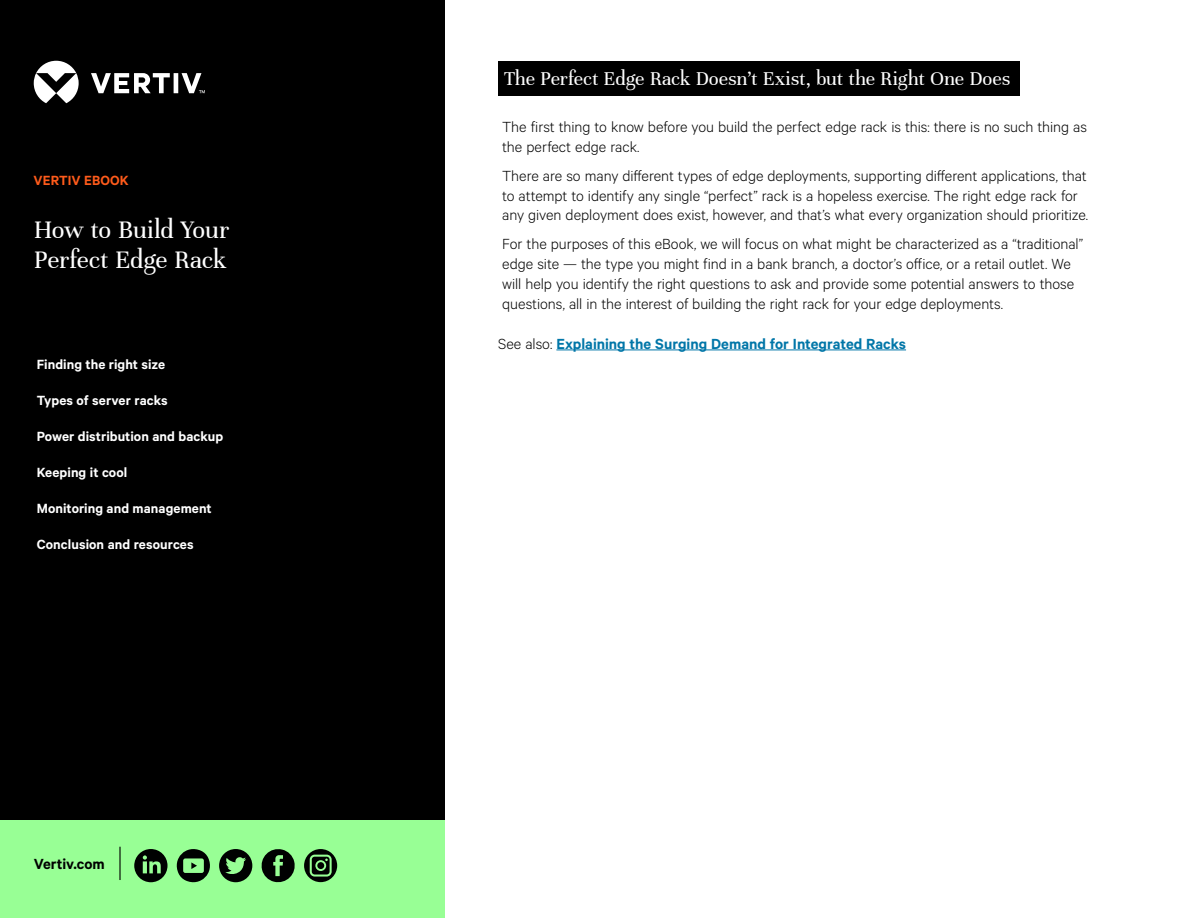
<style>
.page{position:relative;width:1188px;height:918px;background:#fff}
.page>*{position:absolute;margin:0;border:0;box-sizing:border-box;transform-origin:0 0}
.t1{font:27px/30px "Unna";letter-spacing:-.01em;color:#fff}
.t2{font:21px "Unna";letter-spacing:-.005em;color:#fff}
.t3{font:300 16.5px/19.8px "Calibre";color:#000}
.t4{font:600 16.5px "Calibre";color:#0076a8}
.t5{font:600 16.5px "Calibre";color:#000}
.t6{font:600 15px "Calibre";letter-spacing:.005em;color:#fff}
.t7{font:600 15px "Calibre";letter-spacing:.005em;color:#fe5b1b}
.s1{font-weight:300;color:#000}
</style>
<div class="page">
<div style="left:498px;top:61px;width:522px;height:35px;background:#000"></div>
<div style="left:0;top:0;width:444px;height:918px;background:#000"></div>
<div style="left:0;top:821px;width:444px;height:97px;background:#98ff95"></div>
<svg style="left:34px;top:61px;width:171px;height:42px"></svg>
<hr style="left:119px;top:847px;width:2px;height:33px;background:#000">
<hr style="left:556px;top:350px;width:350px;height:1px;background:#0076a8">
<svg style="left:134px;top:849px;width:34px;height:33px"></svg>
<svg style="left:177px;top:849px;width:33px;height:34px"></svg>
<svg style="left:219px;top:849px;width:33px;height:33px"></svg>
<svg style="left:262px;top:849px;width:33px;height:33px"></svg>
<svg style="left:304px;top:849px;width:33px;height:33px"></svg>
<p class="t7" style="left:34px;top:172px;width:97px">VERTIV EBOOK</p>
<h1 class="t1" style="left:34px;top:215px;width:197px">How to Build Your<br>Perfect Edge Rack</h1>
<p class="t6" style="left:37px;top:356px;width:130px">Finding the right size</p>
<p class="t6" style="left:37px;top:392px;width:132px">Types of server racks</p>
<p class="t6" style="left:37px;top:428px;width:188px">Power distribution and backup</p>
<p class="t6" style="left:37px;top:464px;width:92px">Keeping it cool</p>
<p class="t6" style="left:37px;top:500px;width:177px">Monitoring and management</p>
<p class="t6" style="left:37px;top:536px;width:158px">Conclusion and resources</p>
<p class="t5" style="left:34px;top:854px;width:73px">Vertiv.com</p>
<p class="t2" style="left:504px;top:67px;width:508px">The Perfect Edge Rack Doesn’t Exist, but the Right One Does</p>
<p class="t3" style="left:502px;top:116px;width:586px">The first thing to know before you build the perfect edge rack is this: there is no such thing as the perfect edge rack.</p>
<p class="t3" style="left:502px;top:165px;width:588px">There are so many different types of edge deployments, supporting different applications, that to attempt to identify any single “perfect” rack is a hopeless exercise. The right edge rack for any given deployment does exist, however, and that’s what every organization should prioritize.</p>
<p class="t3" style="left:502px;top:233px;width:583px">For the purposes of this eBook, we will focus on what might be characterized as a “traditional” edge site — the type you might find in a bank branch, a doctor’s office, or a retail outlet. We will help you identify the right questions to ask and provide some potential answers to those questions, all in the interest of building the right rack for your edge deployments.</p>
<p class="t4" style="left:498px;top:334px;width:409px"><span class="s1">See also:</span> Explaining the Surging Demand for Integrated Racks</p>
</div>
